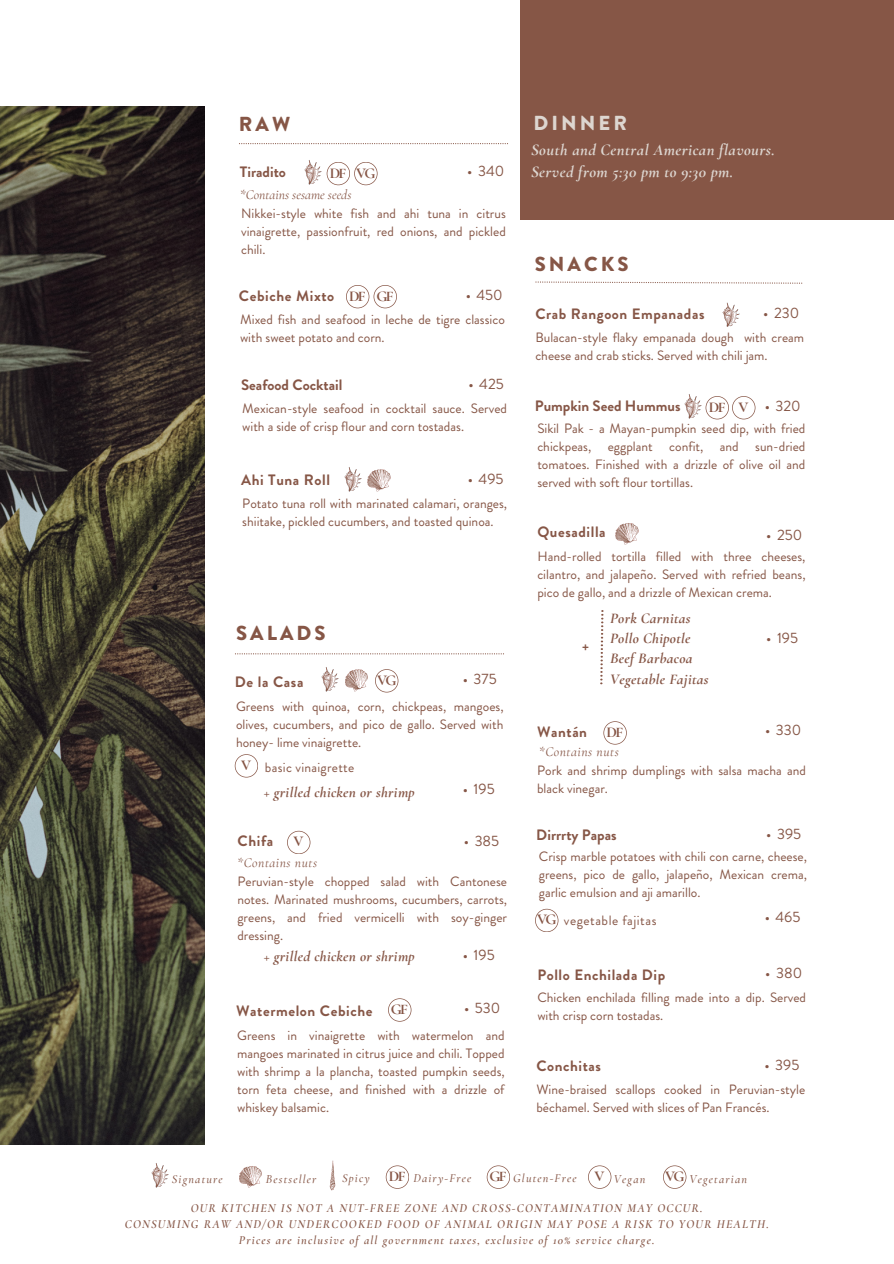
<style>
.page{position:relative;width:894px;height:1264px;background:#fff}
.page>*{position:absolute;margin:0;border:0;box-sizing:border-box;transform-origin:0 0}
.t1{font:900 20.25px "Brandon Grotesque";letter-spacing:.15em;color:#865646}
.t2{font:900 20.25px "Brandon Grotesque";letter-spacing:.15em;color:#ddd6d0}
.t3{font:italic 700 16.5px/22.5px "Cormorant Garamond";letter-spacing:.025em;color:#ddd6d0}
.t4{font:700 15px "Brandon Grotesque";letter-spacing:.04em;color:#865646}
.t5{font:italic 700 15px/20.2px "Cormorant Garamond";letter-spacing:.02em;color:#865646}
.t6{font:15px "Brandon Grotesque";color:#865646}
.t7{font:700 15px "Brandon Grotesque";color:#865646}
.t8{font:700 15px "Cormorant Garamond";letter-spacing:-.11em;color:#855444}
.t9{font:13.5px/18px "Brandon Grotesque";color:#865646;text-align:justify}
.t10{font:italic 13.5px "Cormorant Garamond";letter-spacing:.04em;color:#865646}
.t11{font:italic 13.5px "Cormorant Garamond";color:#865646}
.t12{font:13.5px "Brandon Grotesque";letter-spacing:.02em;color:#865646}
.t13{font:13.5px "Brandon Grotesque";letter-spacing:.04em;color:#865646}
.t14{font:700 13.5px "Brandon Grotesque";color:#865646}
.t15{font:italic 600 12px "Cormorant Garamond";letter-spacing:.1em;color:#865646}
.t16{font:italic 500 12px "Cormorant Garamond";letter-spacing:.1em;color:#865646}
</style>
<div class="page">
<svg style="left:239px;top:143px;width:269px;height:1px"></svg>
<div style="left:520px;top:0;width:373px;height:219px;background:#865646"></div>
<img style="left:151px;top:1163px;width:18px;height:25px">
<img style="left:239px;top:1166px;width:23px;height:22px">
<svg style="left:486px;top:1165px;width:24px;height:23px"></svg>
<svg style="left:588px;top:1165px;width:23px;height:23px"></svg>
<svg style="left:385px;top:1165px;width:24px;height:23px"></svg>
<img style="left:329px;top:1160px;width:7px;height:31px">
<svg style="left:663px;top:1165px;width:23px;height:23px"></svg>
<img style="left:0;top:106px;width:204px;height:1038px">
<img style="left:304px;top:160px;width:18px;height:25px">
<svg style="left:326px;top:162px;width:51px;height:23px"></svg>
<svg style="left:346px;top:285px;width:51px;height:23px"></svg>
<img style="left:344px;top:467px;width:18px;height:25px">
<img style="left:367px;top:469px;width:24px;height:23px">
<svg style="left:235px;top:653px;width:269px;height:1px"></svg>
<img style="left:321px;top:667px;width:18px;height:25px">
<img style="left:345px;top:669px;width:23px;height:23px">
<svg style="left:375px;top:669px;width:23px;height:23px"></svg>
<svg style="left:235px;top:754px;width:23px;height:23px"></svg>
<svg style="left:287px;top:830px;width:23px;height:24px"></svg>
<svg style="left:388px;top:998px;width:23px;height:23px"></svg>
<svg style="left:535px;top:281px;width:267px;height:3px"></svg>
<img style="left:615px;top:523px;width:24px;height:22px">
<img style="left:722px;top:302px;width:18px;height:25px">
<img style="left:684px;top:394px;width:18px;height:25px">
<svg style="left:705px;top:396px;width:50px;height:23px"></svg>
<svg style="left:600px;top:610px;width:3px;height:74px"></svg>
<svg style="left:603px;top:721px;width:23px;height:23px"></svg>
<svg style="left:535px;top:908px;width:23px;height:24px"></svg>
<p class="t1" style="left:239px;top:110px;width:53px">RAW</p>
<h5 class="t6" style="left:467px;top:160px;width:39px">• 340</h5>
<p class="t7" style="left:240px;top:161px;width:48px">Tiradito</p>
<h4 class="t9" style="left:241px;top:204px;width:266px">Nikkei-style white fish and ahi tuna in citrus vinaigrette, passionfruit, red onions, and pickled chili.</h4>
<h3 class="t4" style="left:239px;top:285px;width:97px">Cebiche Mixto</h3>
<p class="t9" style="left:240px;top:310px;width:266px">Mixed fish and seafood in leche de tigre classico with sweet potato and corn.</p>
<p class="t8" style="left:329px;top:164px;width:18px">DF</p>
<h4 class="t8" style="left:356px;top:164px;width:21px">VG</h4>
<h3 class="t11" style="left:240px;top:186px;width:113px">*Contains sesame seeds</h3>
<p class="t6" style="left:465px;top:284px;width:39px">• 450</p>
<h5 class="t8" style="left:349px;top:287px;width:18px">DF</h5>
<h1 class="t8" style="left:376px;top:287px;width:19px">GF</h1>
<h4 class="t6" style="left:468px;top:373px;width:37px">• 425</h4>
<p class="t7" style="left:241px;top:374px;width:103px">Seafood Cocktail</p>
<p class="t9" style="left:242px;top:399px;width:266px">Mexican-style seafood in cocktail sauce. Served with a side of crisp flour and corn tostadas.</p>
<h2 class="t4" style="left:241px;top:469px;width:90px">Ahi Tuna Roll</h2>
<h3 class="t9" style="left:242px;top:495px;width:266px">Potato tuna roll with marinated calamari, oranges, shiitake, pickled cucumbers, and toasted quinoa.</h3>
<p class="t6" style="left:467px;top:468px;width:37px">• 495</p>
<h4 class="t1" style="left:236px;top:618px;width:91px">SALADS</h4>
<p class="t4" style="left:235px;top:671px;width:70px">De la Casa</p>
<h3 class="t8" style="left:377px;top:671px;width:21px">VG</h3>
<h5 class="t6" style="left:462px;top:668px;width:35px">• 375</h5>
<h3 class="t9" style="left:236px;top:697px;width:269px">Greens with quinoa, corn, chickpeas, mangoes, olives, cucumbers, and pico de gallo. Served with honey- lime vinaigrette.</h3>
<h5 class="t8" style="left:241px;top:756px;width:11px">V</h5>
<p class="t12" style="left:265px;top:757px;width:91px">basic vinaigrette</p>
<h3 class="t5" style="left:263px;top:782px;width:152px">+ grilled chicken or shrimp</h3>
<h4 class="t6" style="left:462px;top:778px;width:33px">• 195</h4>
<h2 class="t4" style="left:237px;top:830px;width:37px">Chifa</h2>
<p class="t9" style="left:237px;top:872px;width:271px">Peruvian-style chopped salad with Cantonese notes. Marinated mushrooms, cucumbers, carrots, greens, and fried vermicelli with soy-ginger dressing.</p>
<p class="t6" style="left:463px;top:830px;width:37px">• 385</p>
<p class="t8" style="left:293px;top:832px;width:11px">V</p>
<h3 class="t10" style="left:237px;top:855px;width:81px">*Contains nuts</h3>
<h2 class="t5" style="left:263px;top:946px;width:152px">+ grilled chicken or shrimp</h2>
<h5 class="t6" style="left:462px;top:944px;width:33px">• 195</h5>
<h4 class="t4" style="left:236px;top:1000px;width:138px">Watermelon Cebiche</h4>
<h3 class="t8" style="left:391px;top:1000px;width:19px">GF</h3>
<p class="t6" style="left:464px;top:997px;width:38px">• 530</p>
<p class="t9" style="left:237px;top:1026px;width:269px">Greens in vinaigrette with watermelon and mangoes marinated in citrus juice and chili. Topped with shrimp a la plancha, toasted pumpkin seeds, torn feta cheese, and finished with a drizzle of whiskey balsamic.</p>
<p class="t2" style="left:533px;top:108px;width:95px">DINNER</p>
<h1 class="t3" style="left:531px;top:138px;width:245px">South and Central American flavours.<br>Served from 5:30 pm to 9:30 pm.</h1>
<p class="t1" style="left:534px;top:249px;width:95px">SNACKS</p>
<h2 class="t6" style="left:763px;top:302px;width:38px">• 230</h2>
<h5 class="t4" style="left:535px;top:303px;width:171px">Crab Rangoon Empanadas</h5>
<p class="t9" style="left:535px;top:328px;width:270px">Bulacan-style flaky empanada dough with cream cheese and crab sticks. Served with chili jam.</p>
<h5 class="t7" style="left:534px;top:396px;width:147px">Pumpkin Seed Hummus</h5>
<h4 class="t8" style="left:708px;top:398px;width:18px">DF</h4>
<p class="t8" style="left:738px;top:398px;width:11px">V</p>
<h3 class="t6" style="left:764px;top:395px;width:38px">• 320</h3>
<h4 class="t9" style="left:537px;top:419px;width:269px">Sikil Pak - a Mayan-pumpkin seed dip, with fried chickpeas, eggplant confit, and sun-dried tomatoes. Finished with a drizzle of olive oil and served with soft flour tortillas.</h4>
<h5 class="t4" style="left:537px;top:521px;width:70px">Quesadilla</h5>
<p class="t6" style="left:766px;top:524px;width:38px">• 250</p>
<h4 class="t9" style="left:537px;top:547px;width:269px">Hand-rolled tortilla filled with three cheeses, cilantro, and jalapeño. Served with refried beans, pico de gallo, and a drizzle of Mexican crema.</h4>
<p class="t14" style="left:581px;top:637px;width:9px">+</p>
<h5 class="t5" style="left:610px;top:608px;width:100px">Pork Carnitas<br>Pollo Chipotle<br>Beef Barbacoa<br>Vegetable Fajitas</h5>
<p class="t6" style="left:766px;top:627px;width:33px">• 195</p>
<p class="t6" style="left:764px;top:719px;width:38px">• 330</p>
<h4 class="t4" style="left:537px;top:721px;width:51px">Wantán</h4>
<h5 class="t9" style="left:537px;top:762px;width:270px">Pork and shrimp dumplings with salsa macha and black vinegar.</h5>
<p class="t8" style="left:606px;top:723px;width:18px">DF</p>
<p class="t10" style="left:538px;top:743px;width:81px">*Contains nuts</p>
<h5 class="t7" style="left:536px;top:824px;width:82px">Dirrrty Papas</h5>
<p class="t6" style="left:766px;top:823px;width:36px">• 395</p>
<h4 class="t9" style="left:538px;top:847px;width:269px">Crisp marble potatoes with chili con carne, cheese, greens, pico de gallo, jalapeño, Mexican crema, garlic emulsion and aji amarillo.</h4>
<h2 class="t8" style="left:537px;top:910px;width:21px">VG</h2>
<p class="t13" style="left:563px;top:910px;width:94px">vegetable fajitas</p>
<p class="t6" style="left:764px;top:906px;width:37px">• 465</p>
<p class="t6" style="left:765px;top:962px;width:38px">• 380</p>
<h2 class="t4" style="left:537px;top:964px;width:129px">Pollo Enchilada Dip</h2>
<p class="t9" style="left:537px;top:988px;width:270px">Chicken enchilada filling made into a dip. Served with crisp corn tostadas.</p>
<p class="t6" style="left:764px;top:1053px;width:36px">• 395</p>
<p class="t4" style="left:536px;top:1055px;width:66px">Conchitas</p>
<p class="t9" style="left:536px;top:1080px;width:270px">Wine-braised scallops cooked in Peruvian-style béchamel. Served with slices of Pan Francés.</p>
<h3 class="t16" style="left:172px;top:1172px;width:53px">Signature</h3>
<h2 class="t16" style="left:266px;top:1171px;width:52px">Bestseller</h2>
<h5 class="t16" style="left:342px;top:1170px;width:29px">Spicy</h5>
<p class="t8" style="left:388px;top:1167px;width:18px">DF</p>
<h4 class="t16" style="left:413px;top:1170px;width:59px">Dairy-Free</h4>
<p class="t8" style="left:489px;top:1167px;width:19px">GF</p>
<h2 class="t16" style="left:513px;top:1170px;width:65px">Gluten-Free</h2>
<h5 class="t8" style="left:594px;top:1167px;width:11px">V</h5>
<h5 class="t16" style="left:613px;top:1171px;width:33px">Vegan</h5>
<h1 class="t8" style="left:665px;top:1167px;width:21px">VG</h1>
<h3 class="t16" style="left:689px;top:1171px;width:59px">Vegetarian</h3>
<h3 class="t15" style="left:191px;top:1200px;width:513px">OUR KITCHEN IS NOT A NUT-FREE ZONE AND CROSS-CONTAMINATION MAY OCCUR.</h3>
<h1 class="t15" style="left:125px;top:1216px;width:645px">CONSUMING RAW AND/OR UNDERCOOKED FOOD OF ANIMAL ORIGIN MAY POSE A RISK TO YOUR HEALTH.</h1>
<p class="t15" style="left:239px;top:1232px;width:417px">Prices are inclusive of all government taxes, exclusive of 10% service charge.</p>
</div>
